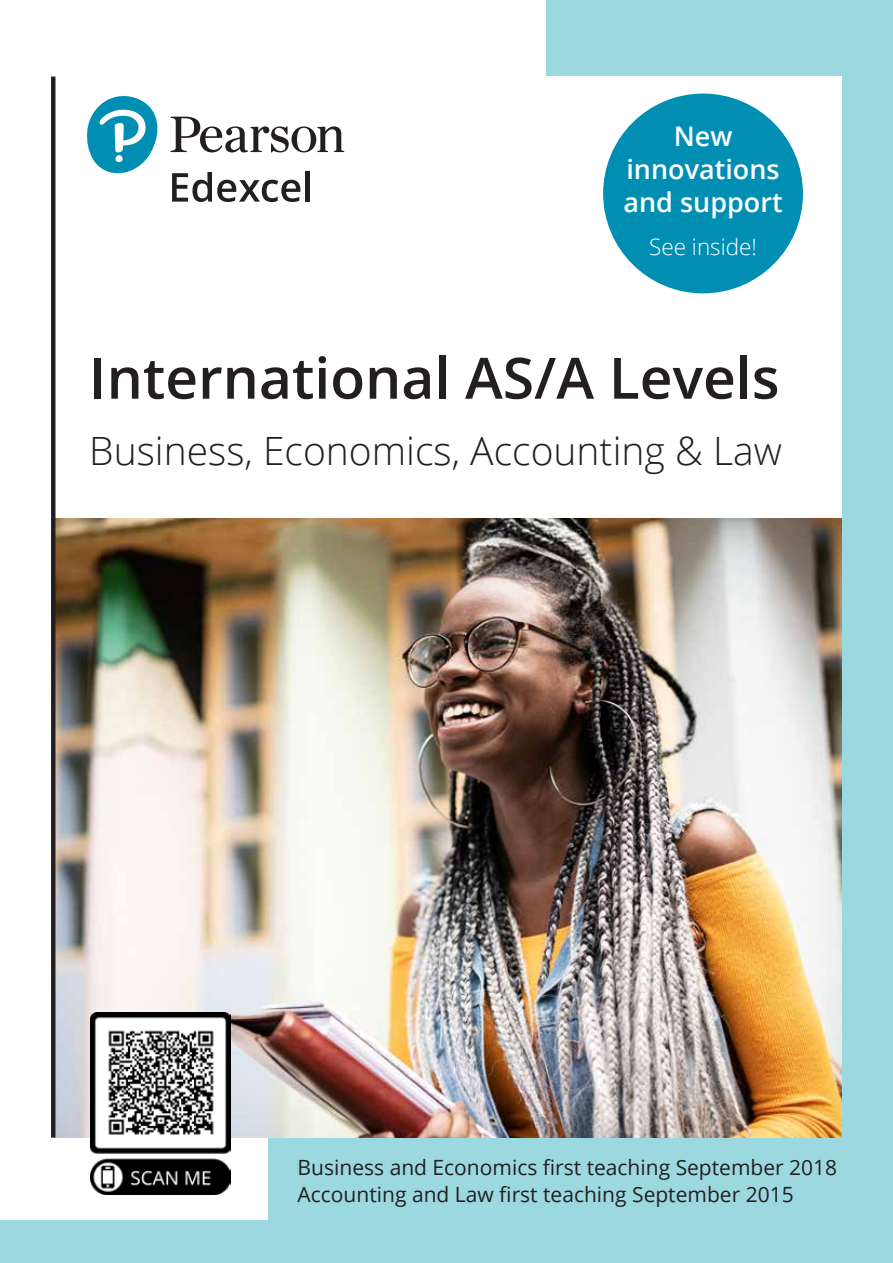
<style>
.page{position:relative;width:893px;height:1263px;background:#fff}
.page>*{position:absolute;margin:0;border:0;box-sizing:border-box;transform-origin:0 0}
.t1{font:600 57px "Open Sans";color:#231f20}
.t2{font:300 39px "Open Sans";color:#231f20}
.t3{font:600 27px/33px "Open Sans";color:#fff;text-align:center}
.t4{font:300 22.5px "Open Sans";color:#fff}
.t5{font:21px/27px "Open Sans";color:#231f20}
</style>
<div class="page">
<div style="left:546px;top:0;width:347px;height:1263px;background:#9cd8df"></div>
<div style="left:268px;top:1116px;width:493px;height:147px;background:#9cd8df"></div>
<div style="left:0;top:77px;width:842px;height:1060px;background:#fff"></div>
<svg style="left:87px;top:96px;width:71px;height:78px"></svg>
<svg style="left:171px;top:117px;width:173px;height:35px"></svg>
<svg style="left:172px;top:173px;width:128px;height:29px"></svg>
<hr style="left:306px;top:171px;width:4px;height:31px;background:#231f20">
<img style="left:55px;top:519px;width:787px;height:618px">
<div style="left:0;top:1220px;width:672px;height:43px;background:#9cd8df"></div>
<img style="left:91px;top:1012px;width:140px;height:182px">
<hr style="left:51px;top:77px;width:4px;height:1060px;background:#231f20">
<div style="left:603px;top:94px;width:200px;height:199px;background:#008fb3;border-radius:50%"></div>
<img style="left:102px;top:1024px;width:117px;height:117px">
<p class="t3" style="left:623px;top:119px;width:161px">New innovations and support</p>
<p class="t4" style="left:649px;top:231px;width:109px">See inside!</p>
<h1 class="t1" style="left:89px;top:339px;width:692px">International AS/A Levels</h1>
<h2 class="t2" style="left:89px;top:424px;width:694px">Business, Economics, Accounting &amp; Law</h2>
<p class="t5" style="left:298px;top:1153px;width:541px">Business and Economics first teaching September 2018<br>Accounting and Law first teaching September 2015</p>
</div>
